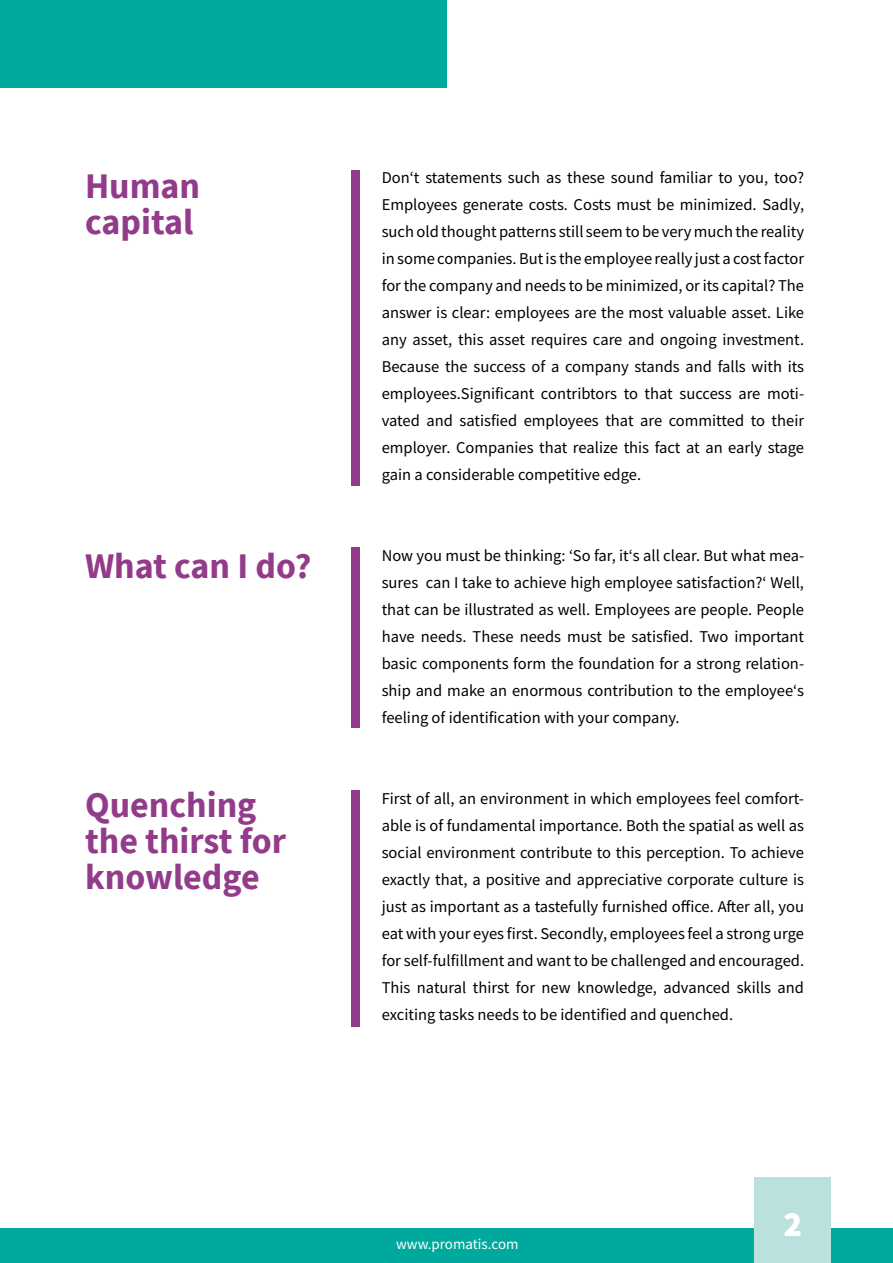
<style>
.page{position:relative;width:893px;height:1263px;background:#fff}
.page>*{position:absolute;margin:0;border:0;box-sizing:border-box;transform-origin:0 0}
.t1{font:700 36px/36px "Source Sans Pro";color:#933b8b}
.t2{font:900 36px "Source Sans Pro";color:#fff}
.t3{font:16.5px/27px "Source Sans Pro";color:#000;text-align:justify}
.t4{font:15px "Source Sans Pro";color:#fff}
</style>
<div class="page">
<div style="left:0;top:1228px;width:893px;height:35px;background:#00a99d"></div>
<div style="left:0;top:0;width:446px;height:87px;background:#00a99d"></div>
<div style="left:351px;top:171px;width:9px;height:315px;background:#933b8b"></div>
<div style="left:754px;top:1178px;width:77px;height:85px;background:#bae1de"></div>
<div style="left:351px;top:547px;width:9px;height:181px;background:#933b8b"></div>
<div style="left:351px;top:790px;width:9px;height:237px;background:#933b8b"></div>
<h1 class="t1" style="left:85px;top:167px;width:117px">Human capital</h1>
<p class="t3" style="left:382px;top:164px;width:424px">Don‘t statements such as these sound familiar to you, too?<br>Employees generate costs. Costs must be minimized. Sadly, such old thought patterns still seem to be very much the reality in some companies. But is the employee really just a cost factor for the company and needs to be minimized, or its capital? The answer is clear: employees are the most valuable asset. Like any asset, this asset requires care and ongoing investment.<br>Because the success of a company stands and falls with its employees.Significant contribtors to that success are moti&shy;vated and satisfied employees that are committed to their employer. Companies that realize this fact at an early stage gain a considerable competitive edge.</p>
<h1 class="t1" style="left:85px;top:548px;width:228px">What can I do?</h1>
<p class="t3" style="left:382px;top:542px;width:424px">Now you must be thinking: ‘So far, it‘s all clear. But what mea&shy;sures can I take to achieve high employee satisfaction?‘ Well, that can be illustrated as well. Employees are people. People have needs. These needs must be satisfied. Two important basic components form the foundation for a strong relation&shy;ship and make an enormous contribution to the employee‘s feeling of identification with your company.</p>
<h1 class="t1" style="left:85px;top:787px;width:202px">Quenching the thirst for knowledge</h1>
<p class="t3" style="left:382px;top:785px;width:424px">First of all, an environment in which employees feel comfort&shy;able is of fundamental importance. Both the spatial as well as social environment contribute to this perception. To achieve exactly that, a positive and appreciative corporate culture is just as important as a tastefully furnished office. After all, you eat with your eyes first. Secondly, employees feel a strong urge for self-fulfillment and want to be challenged and encouraged.<br>This natural thirst for new knowledge, advanced skills and exciting tasks needs to be identified and quenched.</p>
<p class="t4" style="left:396px;top:1234px;width:124px">www.promatis.com</p>
<h1 class="t2" style="left:783px;top:1199px;width:21px">2</h1>
</div>
